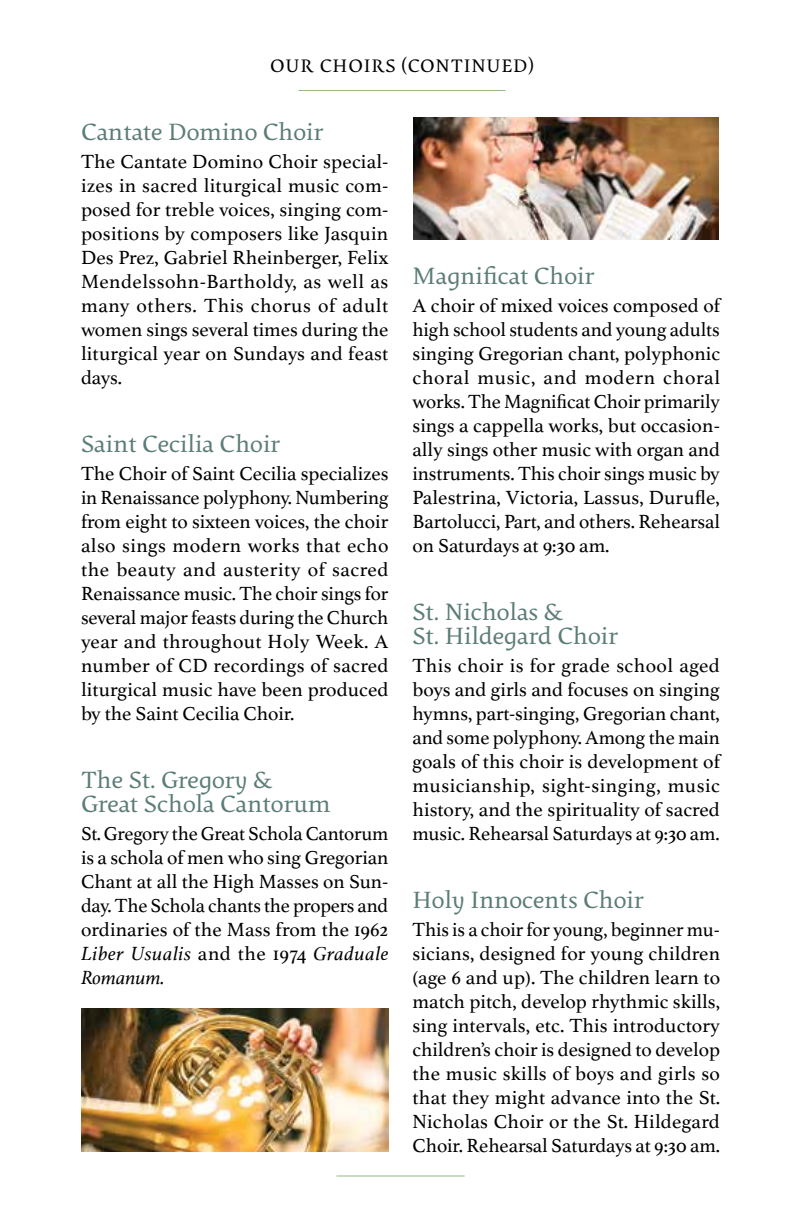
<style>
.page{position:relative;width:792px;height:1224px;background:#fff}
.page>*{position:absolute;margin:0;border:0;box-sizing:border-box;transform-origin:0 0}
.t1{font:26px/24px "Pollen";color:#5c7d77}
.t2{font:20px/24px "Athelas";color:#000;text-align:justify}
.t3{font:20px "Pollen";letter-spacing:.04em;color:#000}
.s1{font-style:italic}
</style>
<div class="page">
<hr style="left:336px;top:1176px;width:129px;height:1px;background:#93b984">
<hr style="left:298px;top:90px;width:208px;height:1px;background:#93b984">
<img style="left:414px;top:117px;width:305px;height:123px">
<img style="left:81px;top:1008px;width:307px;height:144px">
<p class="t3" style="left:270px;top:54px;width:265px">OUR CHOIRS (CONTINUED)</p>
<h1 class="t1" style="left:81px;top:120px;width:244px">Cantate Domino Choir</h1>
<p class="t2" style="left:81px;top:149px;width:309px">The Cantate Domino Choir special&shy;izes in sacred liturgical music com&shy;posed for treble voices, singing com&shy;positions by composers like Jasquin Des Prez, Gabriel Rheinberger, Felix Mendelssohn-Bartholdy, as well as many others. This chorus of adult women sings several times during the liturgical year on Sundays and feast days.</p>
<h1 class="t1" style="left:81px;top:432px;width:201px">Saint Cecilia Choir</h1>
<p class="t2" style="left:81px;top:461px;width:309px">The Choir of Saint Cecilia specializes in Renaissance polyphony. Numbering from eight to sixteen voices, the choir also sings modern works that echo the beauty and austerity of sacred Renaissance music. The choir sings for several major feasts during the Church year and throughout Holy Week. A number of CD recordings of sacred liturgical music have been produced by the Saint Cecilia Choir.</p>
<h1 class="t1" style="left:81px;top:768px;width:251px">The St. Gregory &amp;<br>Great Schola Cantorum</h1>
<p class="t2" style="left:81px;top:821px;width:309px">St. Gregory the Great Schola Cantorum is a schola of men who sing Gregorian Chant at all the High Masses on Sun&shy;day. The Schola chants the propers and ordinaries of the Mass from the 1962<br><span class="s1">Liber Usualis</span> and the 1974 <span class="s1">Graduale Romanum.</span></p>
<h1 class="t1" style="left:412px;top:264px;width:184px">Magnificat Choir</h1>
<p class="t2" style="left:412px;top:293px;width:309px">A choir of mixed voices composed of high school students and young adults singing Gregorian chant, polyphonic choral music, and modern choral works. The Magnificat Choir primarily sings a cappella works, but occasion&shy;ally sings other music with organ and instruments. This choir sings music by Palestrina, Victoria, Lassus, Durufle, Bartolucci, Part, and others. Rehearsal on Saturdays at 9:30 am.</p>
<h1 class="t1" style="left:412px;top:600px;width:207px">St. Nicholas &amp;<br>St. Hildegard Choir</h1>
<p class="t2" style="left:412px;top:653px;width:309px">This choir is for grade school aged boys and girls and focuses on singing hymns, part-singing, Gregorian chant, and some polyphony. Among the main goals of this choir is development of musicianship, sight-singing, music history, and the spirituality of sacred music. Rehearsal Saturdays at 9:30 am.</p>
<h1 class="t1" style="left:412px;top:888px;width:233px">Holy Innocents Choir</h1>
<p class="t2" style="left:412px;top:917px;width:309px">This is a choir for young, beginner mu&shy;sicians, designed for young children (age 6 and up). The children learn to match pitch, develop rhythmic skills, sing intervals, etc. This introductory children’s choir is designed to develop the music skills of boys and girls so that they might advance into the St.<br>Nicholas Choir or the St. Hildegard Choir. Rehearsal Saturdays at 9:30 am.</p>
</div>
